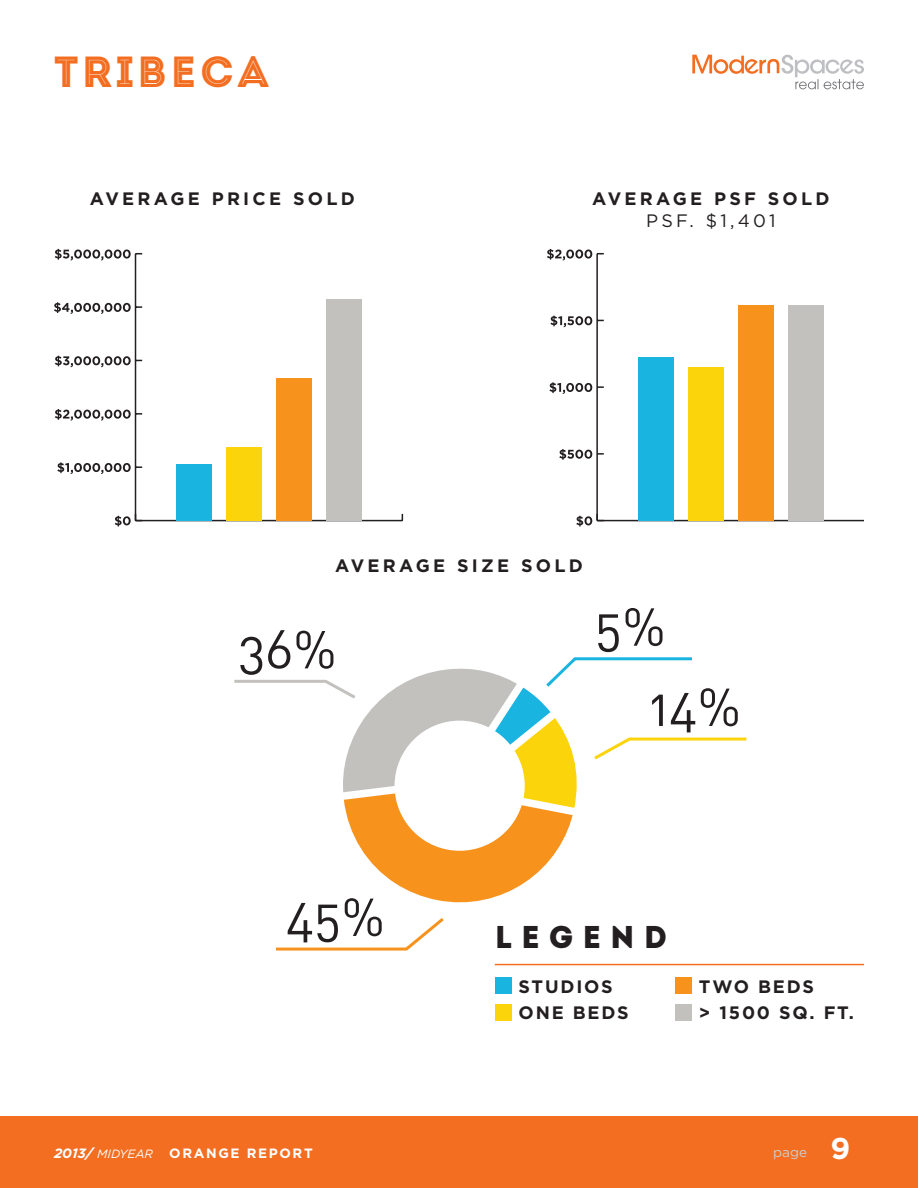
<style>
.page{position:relative;width:918px;height:1188px;background:#fff}
.page>*{position:absolute;margin:0;border:0;box-sizing:border-box;transform-origin:0 0}
.t1{font:52.5px "DIN Regular Alternate";color:#231f20}
.t2{font:43.5px "Intro Inline";letter-spacing:.08em;color:#f36e21}
.t3{font:31.5px "Intro";letter-spacing:.28em;color:#231f20}
.t4{font:700 30px "Gotham HTF";color:#fff}
.t5{font:700 18px "Gotham HTF";letter-spacing:.18em;color:#231f20}
.t6{font:700 18px/26.4px "Gotham HTF";letter-spacing:.1em;color:#231f20}
.t7{font:18px "Gotham HTF";letter-spacing:.18em;color:#231f20}
.t8{font:700 13.5px "Gotham HTF";letter-spacing:.12em;color:#fff}
.t9{font:13.5px "Gotham HTF";color:#cdced0}
.s1{font-style:italic}
.s2{font-weight:400;font-style:italic;font-size:12px}
</style>
<div class="page">
<div style="left:0;top:1117px;width:918px;height:71px;background:#f36e21"></div>
<svg style="left:692px;top:55px;width:172px;height:34px"></svg>
<div style="left:495px;top:1004px;width:17px;height:17px;background:#fcd40b"></div>
<div style="left:495px;top:978px;width:17px;height:16px;background:#1ab4e0"></div>
<div style="left:675px;top:978px;width:17px;height:16px;background:#f7931d"></div>
<div style="left:675px;top:1004px;width:17px;height:17px;background:#c2c1be"></div>
<hr style="left:495px;top:964px;width:369px;height:1px;background:#f36e21">
<hr style="left:136px;top:520px;width:266px;height:1px;background:#231f20">
<hr style="left:135px;top:254px;width:1px;height:267px;background:#231f20">
<svg style="left:115px;top:514px;width:27px;height:12px"></svg>
<svg style="left:57px;top:462px;width:85px;height:12px"></svg>
<svg style="left:55px;top:409px;width:87px;height:12px"></svg>
<svg style="left:55px;top:356px;width:87px;height:11px"></svg>
<svg style="left:54px;top:302px;width:88px;height:12px"></svg>
<svg style="left:55px;top:249px;width:87px;height:11px"></svg>
<div style="left:326px;top:299px;width:36px;height:222px;background:#c2c1be"></div>
<div style="left:276px;top:378px;width:35px;height:143px;background:#f7931d"></div>
<div style="left:226px;top:447px;width:35px;height:74px;background:#fcd40b"></div>
<div style="left:176px;top:464px;width:35px;height:57px;background:#1ab4e0"></div>
<hr style="left:597px;top:520px;width:267px;height:1px;background:#231f20">
<hr style="left:596px;top:254px;width:2px;height:267px;background:#231f20">
<svg style="left:576px;top:514px;width:28px;height:12px"></svg>
<svg style="left:559px;top:449px;width:45px;height:11px"></svg>
<svg style="left:549px;top:382px;width:55px;height:12px"></svg>
<svg style="left:550px;top:316px;width:54px;height:11px"></svg>
<svg style="left:547px;top:249px;width:57px;height:11px"></svg>
<div style="left:788px;top:305px;width:35px;height:216px;background:#c2c1be"></div>
<div style="left:738px;top:305px;width:35px;height:216px;background:#f7931d"></div>
<div style="left:688px;top:367px;width:35px;height:154px;background:#fcd40b"></div>
<div style="left:638px;top:357px;width:35px;height:164px;background:#1ab4e0"></div>
<svg style="left:234px;top:657px;width:513px;height:294px"></svg>
<p class="t2" style="left:54px;top:45px;width:216px">TRIBECA</p>
<p class="t5" style="left:90px;top:188px;width:266px">AVERAGE PRICE SOLD</p>
<p class="t5" style="left:592px;top:188px;width:239px">AVERAGE PSF SOLD</p>
<p class="t7" style="left:646px;top:211px;width:131px">PSF. $1,401</p>
<p class="t5" style="left:335px;top:556px;width:249px">AVERAGE SIZE SOLD</p>
<p class="t1" style="left:238px;top:617px;width:100px">36%</p>
<p class="t1" style="left:595px;top:594px;width:72px">5%</p>
<p class="t1" style="left:649px;top:674px;width:93px">14%</p>
<p class="t1" style="left:286px;top:884px;width:101px">45%</p>
<p class="t8" style="left:54px;top:1145px;width:260px"><span class="s1">2013/</span> <span class="s2">MIDYEAR</span> ORANGE REPORT</p>
<h3 class="t3" style="left:495px;top:918px;width:174px">LEGEND</h3>
<p class="t6" style="left:519px;top:973px;width:96px">STUDIOS</p>
<p class="t6" style="left:699px;top:973px;width:157px">TWO BEDS<br>&gt; 1500 SQ. FT.</p>
<p class="t5" style="left:519px;top:1002px;width:112px">ONE BEDS</p>
<p class="t9" style="left:773px;top:1144px;width:35px">page</p>
<p class="t4" style="left:831px;top:1131px;width:21px">9</p>
</div>
